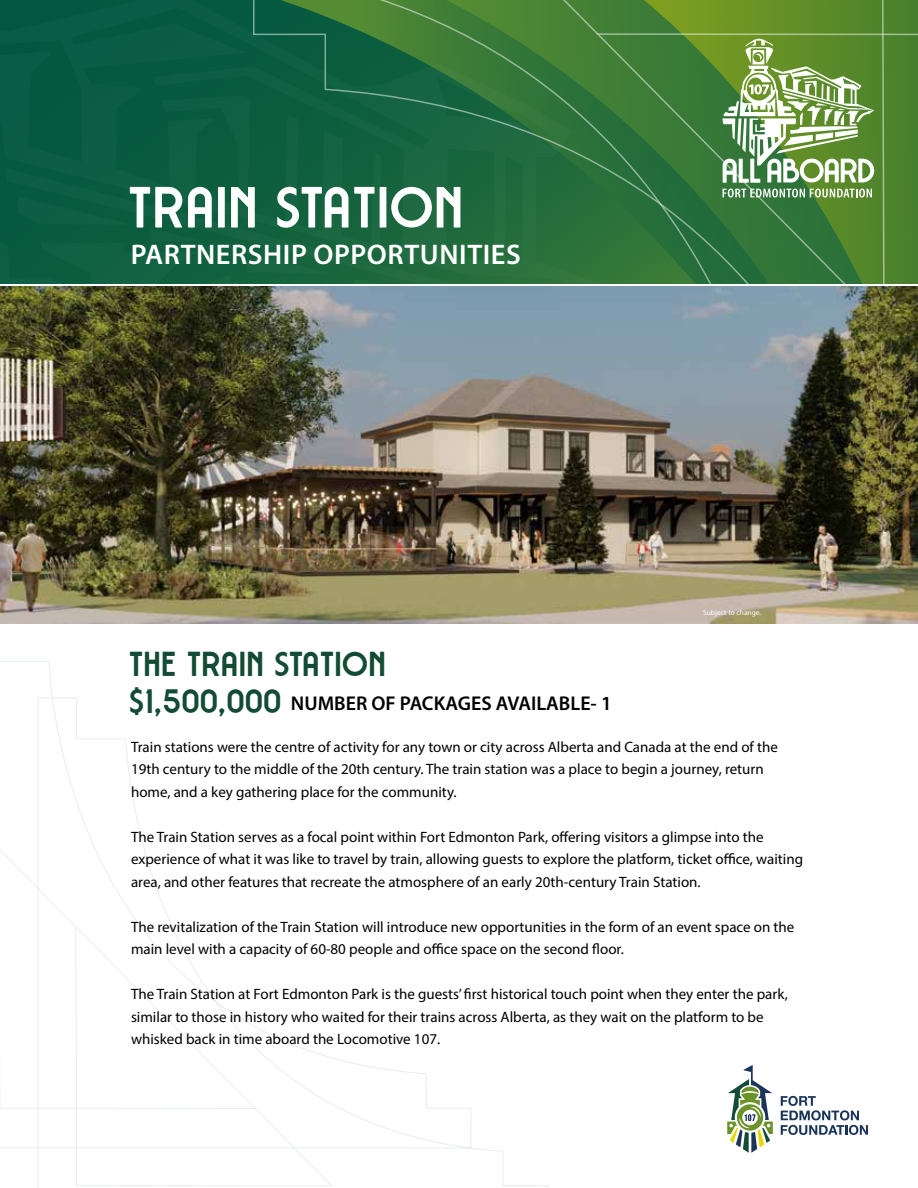
<style>
.page{position:relative;width:918px;height:1188px;background:#fff}
.page>*{position:absolute;margin:0;border:0;box-sizing:border-box;transform-origin:0 0}
.t1{font:56.85px "Rousseau Deco";color:#fff}
.t2{font:33.75px "Rousseau Deco";color:#124b36}
.t3{font:600 28.5px "Myriad Pro";letter-spacing:.02em;color:#fff}
.t4{font:600 19.95px "Myriad Pro";color:#000}
.t5{font:15px/22.5px "Myriad Pro";color:#000}
.t6{font:7.5px "Myriad Pro";color:#fff}
.s1{font-family:"Rousseau Deco";font-weight:400;font-size:33px;color:#124b36}
</style>
<div class="page">
<svg style="left:0;top:623px;width:471px;height:525px"></svg>
<svg style="left:662px;top:0;width:256px;height:284px;background:#468035"></svg>
<svg style="left:328px;top:0;width:334px;height:284px;background:#2a713c"></svg>
<svg style="left:0;top:0;width:328px;height:284px;background:#0b5d41"></svg>
<img style="left:0;top:286px;width:918px;height:337px">
<svg style="left:781px;top:1096px;width:87px;height:39px"></svg>
<svg style="left:727px;top:1065px;width:46px;height:88px"></svg>
<svg style="left:723px;top:189px;width:149px;height:9px"></svg>
<svg style="left:723px;top:39px;width:151px;height:144px"></svg>
<h1 class="t1" style="left:130px;top:171px;width:338px">TRAIN STATION</h1>
<h3 class="t3" style="left:131px;top:236px;width:392px">PARTNERSHIP OPPORTUNITIES</h3>
<h2 class="t2" style="left:130px;top:643px;width:259px">THE TRAIN STATION</h2>
<h3 class="t4" style="left:130px;top:690px;width:483px"><span class="s1">$1,500,000</span> NUMBER OF PACKAGES AVAILABLE- 1</h3>
<p class="t6" style="left:703px;top:608px;width:60px">Subject to change.</p>
<p class="t5" style="left:131px;top:735px;width:648px">Train stations were the centre of activity for any town or city across Alberta and Canada at the end of the<br>19th century to the middle of the 20th century. The train station was a place to begin a journey, return home, and a key gathering place for the community.</p>
<p class="t5" style="left:131px;top:825px;width:674px">The Train Station serves as a focal point within Fort Edmonton Park, offering visitors a glimpse into the experience of what it was like to travel by train, allowing guests to explore the platform, ticket office, waiting area, and other features that recreate the atmosphere of an early 20th-century Train Station.</p>
<p class="t5" style="left:131px;top:915px;width:665px">The revitalization of the Train Station will introduce new opportunities in the form of an event space on the main level with a capacity of 60-80 people and office space on the second floor.</p>
<p class="t5" style="left:131px;top:983px;width:658px">The Train Station at Fort Edmonton Park is the guests’ first historical touch point when they enter the park, similar to those in history who waited for their trains across Alberta, as they wait on the platform to be whisked back in time aboard the Locomotive 107.</p>
</div>
